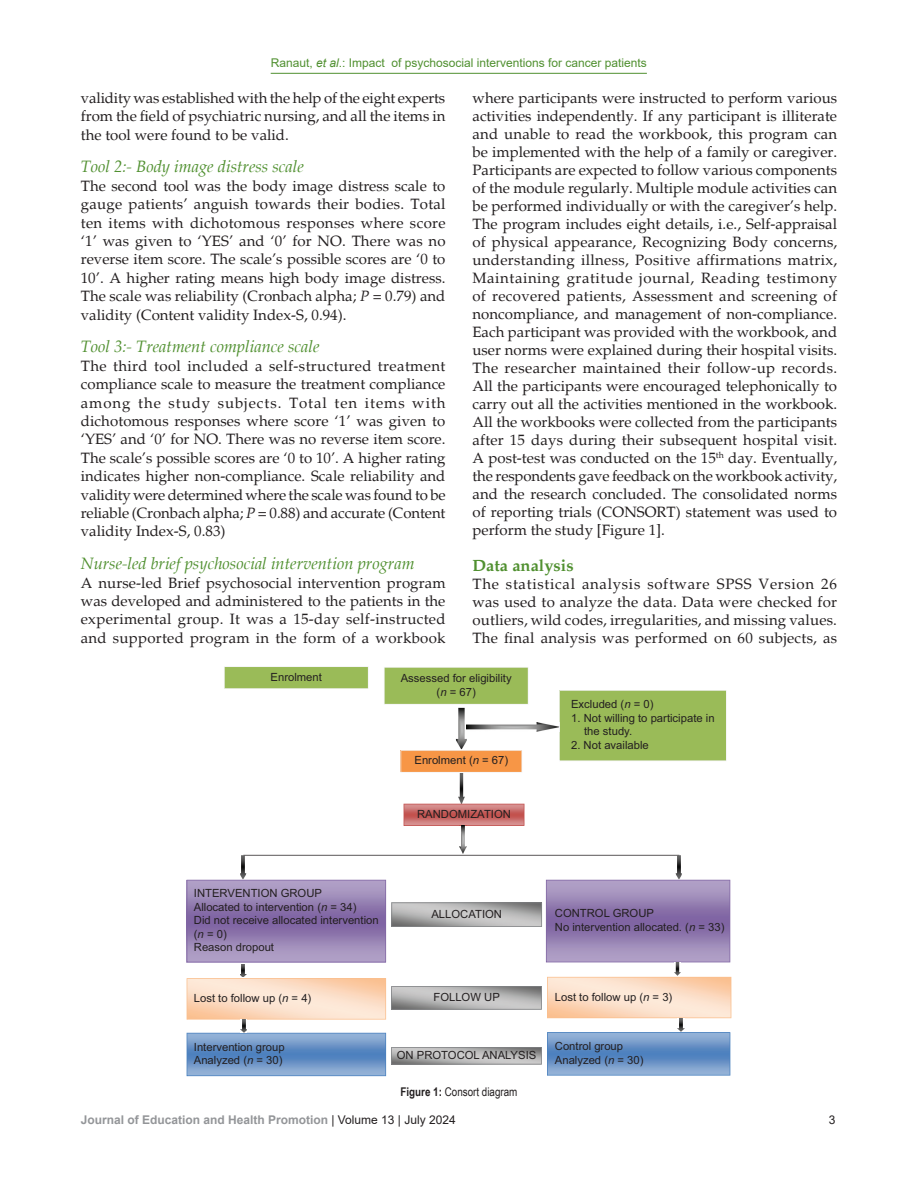
<style>
.page{position:relative;width:918px;height:1188px;background:#fff}
.page>*{position:absolute;margin:0;border:0;box-sizing:border-box;transform-origin:0 0}
.t1{font:italic 16.5px "Palatino";color:#509030}
.t2{font:700 16.5px "Palatino";color:#509030}
.TX{font:15px/18px "Palatino";color:#231f20;text-align:justify}
.t3{font:12px "Arial";color:#509030}
.t4{font:700 12px "Arial";color:#939598}
.FGC{font:12px "Arial Narrow";color:#231f20}
.t5{font:12px "Arial";color:#231f20}
.t6{font:11.25px/13.5px "Arial";color:#231f20}
.s1{font-style:italic}
.s2{font-weight:700}
.s3{font-weight:400;color:#231f20}
</style>
<div class="page">
<hr style="left:271px;top:73px;width:376px;height:1px;background:#509030">
<div style="left:224px;top:667px;width:144px;height:22px;background:#9abb58"></div>
<div style="left:384px;top:667px;width:144px;height:37px;background:#9abb58"></div>
<img style="left:456px;top:708px;width:11px;height:41px">
<img style="left:468px;top:723px;width:91px;height:8px">
<div style="left:559px;top:690px;width:168px;height:71px;background:#9abb58"></div>
<svg style="left:400px;top:750px;width:122px;height:22px;background:#f69a4e"></svg>
<img style="left:459px;top:774px;width:6px;height:30px">
<img style="left:460px;top:826px;width:6px;height:27px">
<svg style="left:404px;top:804px;width:120px;height:22px;background:#cb706e"></svg>
<hr style="left:243px;top:855px;width:437px;height:1px;background:#231f20">
<img style="left:240px;top:855px;width:6px;height:25px">
<img style="left:676px;top:855px;width:6px;height:25px">
<svg style="left:187px;top:880px;width:544px;height:196px"></svg>
<p class="t3" style="left:271px;top:55px;width:378px">Ranaut, <span class="s1">et al</span>.: Impact of psychosocial interventions for cancer patients</p>
<p class="TX" style="left:81px;top:89px;width:366px;line-height:18.5px">validity was established with the help of the eight experts from the field of psychiatric nursing, and all the items in the tool were found to be valid.</p>
<h3 class="t1" style="left:81px;top:157px;width:225px">Tool 2:‑ Body image distress scale</h3>
<p class="TX" style="left:81px;top:177px;width:366px;line-height:18.5px">The second tool was the body image distress scale to gauge patients’ anguish towards their bodies. Total ten items with dichotomous responses where score ‘1’ was given to ‘YES’ and ‘0’ for NO. There was no reverse item score. The scale’s possible scores are ‘0 to 10’. A higher rating means high body image distress.<br>The scale was reliability (Cronbach alpha; <span class="s1">P</span> = 0.79) and validity (Content validity Index‑S, 0.94).</p>
<h3 class="t1" style="left:81px;top:337px;width:240px">Tool 3:‑ Treatment compliance scale</h3>
<p class="TX" style="left:81px;top:357px;width:366px;line-height:18.5px">The third tool included a self‑structured treatment compliance scale to measure the treatment compliance among the study subjects. Total ten items with dichotomous responses where score ‘1’ was given to ‘YES’ and ‘0’ for NO. There was no reverse item score.<br>The scale’s possible scores are ‘0 to 10’. A higher rating indicates higher non‑compliance. Scale reliability and validity were determined where the scale was found to be reliable (Cronbach alpha; <span class="s1">P</span> = 0.88) and accurate (Content validity Index‑S, 0.83)</p>
<h3 class="t1" style="left:81px;top:554px;width:335px">Nurse‑led brief psychosocial intervention program</h3>
<p class="TX" style="left:81px;top:574px;width:366px;line-height:18.5px">A nurse‑led Brief psychosocial intervention program was developed and administered to the patients in the experimental group. It was a 15‑day self‑instructed and supported program in the form of a workbook</p>
<p class="TX" style="left:472px;top:89px;width:366px">where participants were instructed to perform various activities independently. If any participant is illiterate and unable to read the workbook, this program can be implemented with the help of a family or caregiver.<br>Participants are expected to follow various components of the module regularly. Multiple module activities can be performed individually or with the caregiver’s help.<br>The program includes eight details, i.e., Self‑appraisal of physical appearance, Recognizing Body concerns, understanding illness, Positive affirmations matrix, Maintaining gratitude journal, Reading testimony of recovered patients, Assessment and screening of noncompliance, and management of non‑compliance.<br>Each participant was provided with the workbook, and user norms were explained during their hospital visits.<br>The researcher maintained their follow‑up records.<br>All the participants were encouraged telephonically to carry out all the activities mentioned in the workbook.<br>All the workbooks were collected from the participants after 15 days during their subsequent hospital visit.<br>A post‑test was conducted on the 15<sup>th</sup> day. Eventually, the respondents gave feedback on the workbook activity, and the research concluded. The consolidated norms of reporting trials (CONSORT) statement was used to perform the study [Figure 1].</p>
<h2 class="t2" style="left:472px;top:556px;width:103px">Data analysis</h2>
<p class="TX" style="left:472px;top:575px;width:366px">The statistical analysis software SPSS Version 26 was used to analyze the data. Data were checked for outliers, wild codes, irregularities, and missing values.<br>The final analysis was performed on 60 subjects, as</p>
<p class="t6" style="left:271px;top:670px;width:53px">Enrolment</p>
<p class="t6" style="left:401px;top:671px;width:112px;text-align:center">Assessed for eligibility (<span class="s1">n</span> = 67)</p>
<p class="t6" style="left:414px;top:754px;width:95px">Enrolment (<span class="s1">n</span> = 67)</p>
<p class="t6" style="left:194px;top:886px;width:186px">INTERVENTION GROUP<br>Allocated to intervention (<span class="s1">n</span> = 34)<br>Did not receive allocated intervention (<span class="s1">n</span> = 0)<br>Reason dropout</p>
<p class="t6" style="left:417px;top:807px;width:95px">RANDOMIZATION</p>
<p class="t6" style="left:431px;top:907px;width:72px">ALLOCATION</p>
<p class="t6" style="left:571px;top:698px;width:84px">Excluded (<span class="s1">n</span> = 0)</p>
<p class="t6" style="left:584px;top:711px;width:132px;text-indent:-13px">1. Not willing to participate in the study.</p>
<p class="t6" style="left:571px;top:738px;width:79px">2. Not available</p>
<p class="t6" style="left:555px;top:907px;width:171px">CONTROL GROUP<br>No intervention allocated. (<span class="s1">n</span> = 33)</p>
<p class="t6" style="left:194px;top:991px;width:119px">Lost to follow up (<span class="s1">n</span> = 4)</p>
<p class="t6" style="left:555px;top:990px;width:119px">Lost to follow up (<span class="s1">n</span> = 3)</p>
<p class="t6" style="left:194px;top:1040px;width:92px">Intervention group<br>Analyzed (<span class="s1">n</span> = 30)</p>
<p class="t6" style="left:555px;top:1039px;width:90px">Control group<br>Analyzed (<span class="s1">n</span> = 30)</p>
<p class="t6" style="left:433px;top:990px;width:68px">FOLLOW UP</p>
<p class="t6" style="left:397px;top:1048px;width:141px">ON PROTOCOL ANALYSIS</p>
<p class="FGC" style="left:400px;top:1083px;width:119px"><span class="s2">Figure 1:</span> Consort diagram</p>
<p class="t4" style="left:81px;top:1111px;width:376px">Journal of Education and Health Promotion <span class="s3">| Volume 13 | July 2024</span></p>
<p class="t5" style="left:829px;top:1111px;width:8px">3</p>
</div>
